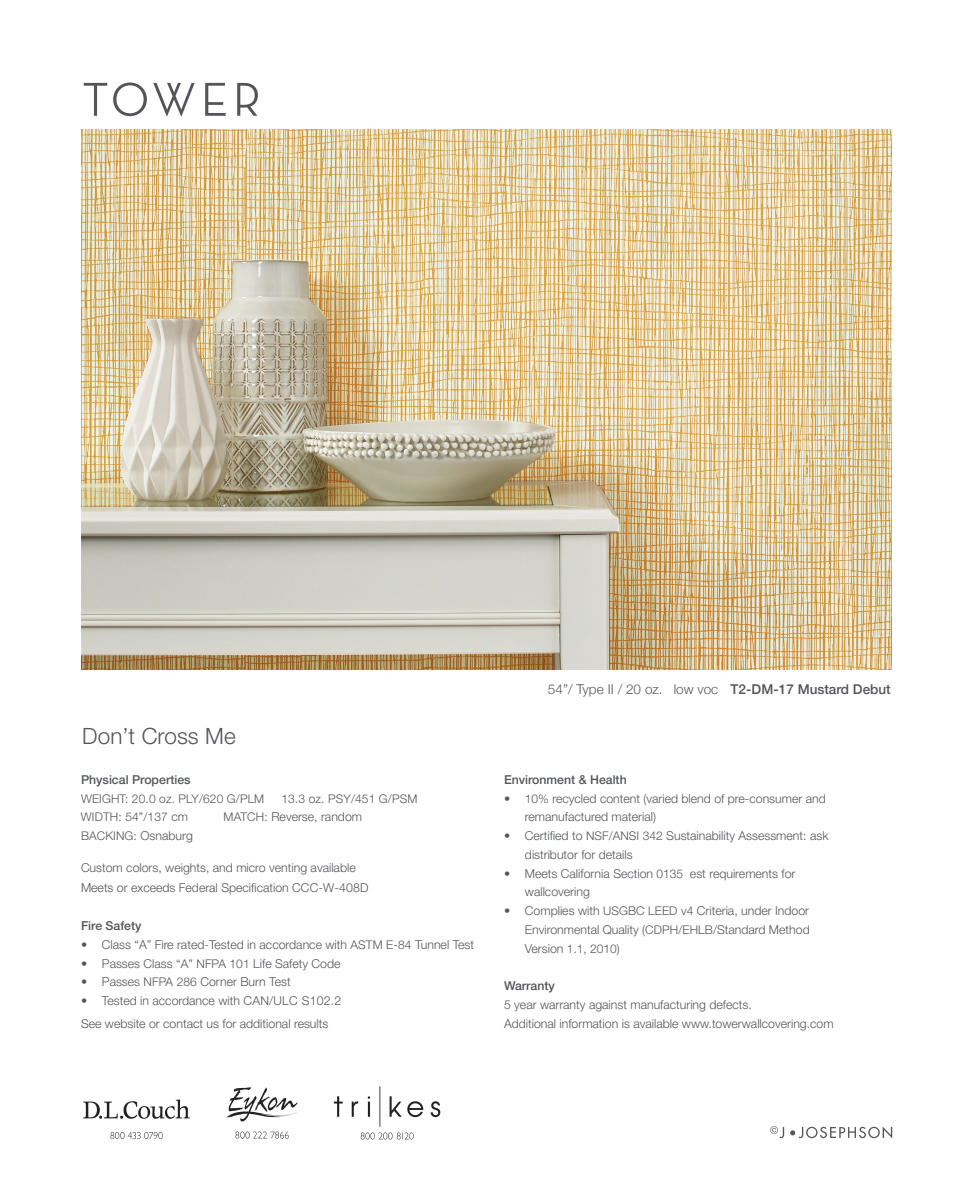
<style>
.page{position:relative;width:972px;height:1188px;background:#fff}
.page>*{position:absolute;margin:0;border:0;box-sizing:border-box;transform-origin:0 0}
.t1{font:300 22.5px "Helvetica Neue LT Std";letter-spacing:.005em;color:#54555a}
.t2{font:300 13.5px "Helvetica Neue";color:#54555a}
.t3{font:300 12.3px "Helvetica Neue LT Std";color:#54555a}
.t4{font:500 12.3px "Helvetica Neue LT Std";color:#54555a}
.t5{font:300 12px "Helvetica Neue LT Std";letter-spacing:.01em;color:#54555a}
.s1{font-size:12.3px}
.s2{font-size:12px}
.s3{font-weight:500}
</style>
<div class="page">
<svg style="left:770px;top:1126px;width:122px;height:12px"></svg>
<svg style="left:84px;top:83px;width:23px;height:33px"></svg>
<svg style="left:113px;top:82px;width:34px;height:34px"></svg>
<svg style="left:153px;top:83px;width:42px;height:33px"></svg>
<svg style="left:205px;top:83px;width:21px;height:33px"></svg>
<svg style="left:237px;top:83px;width:21px;height:33px"></svg>
<img style="left:81px;top:130px;width:810px;height:540px">
<img style="left:83px;top:1086px;width:358px;height:54px">
<p class="t1" style="left:82px;top:722px;width:155px">Don’t Cross Me</p>
<p class="t4" style="left:81px;top:772px;width:111px">Physical Properties</p>
<p class="t5" style="left:81px;top:791px;width:185px">WEIGHT: 20.0 oz. PLY/620 G/PLM</p>
<p class="t5" style="left:282px;top:791px;width:137px">13.3 oz. PSY/451 G/PSM</p>
<p class="t5" style="left:81px;top:810px;width:109px">WIDTH: 54”/137 <span class="s1">cm</span></p>
<p class="t3" style="left:224px;top:809px;width:140px"><span class="s2">MATCH:</span> Reverse, random</p>
<p class="t5" style="left:81px;top:828px;width:113px">BACKING: <span class="s1">Osnaburg</span></p>
<p class="t3" style="left:81px;top:860px;width:276px">Custom colors, weights, and micro venting available</p>
<p class="t3" style="left:81px;top:880px;width:289px">Meets or exceeds Federal Specification CCC-W-408D</p>
<p class="t4" style="left:81px;top:918px;width:62px">Fire Safety</p>
<p class="t3" style="left:81px;top:937px;width:395px">• Class “A” Fire rated-Tested in accordance with <span class="s2">ASTM E-84</span> Tunnel Test</p>
<p class="t3" style="left:81px;top:956px;width:261px">• Passes Class <span class="s2">“A” NFPA 101</span> Life Safety Code</p>
<p class="t3" style="left:81px;top:974px;width:211px">• Passes <span class="s2">NFPA 286</span> Corner Burn Test</p>
<p class="t3" style="left:81px;top:993px;width:262px">• Tested in accordance with CAN/ULC S102.2</p>
<p class="t3" style="left:81px;top:1016px;width:249px">See website or contact us for additional results</p>
<p class="t2" style="left:548px;top:678px;width:344px">54”/ Type II / 20 oz. low voc <span class="s3">T2-DM-17 Mustard Debut</span></p>
<p class="t4" style="left:504px;top:772px;width:124px">Environment &amp; Health</p>
<p class="t3" style="left:504px;top:791px;width:323px">• <span class="s2">10%</span> recycled content (varied blend of pre-consumer and</p>
<p class="t3" style="left:525px;top:809px;width:133px">remanufactured material)</p>
<p class="t3" style="left:504px;top:828px;width:326px">• Certified to <span class="s2">NSF/ANSI 342</span> Sustainability Assessment: ask</p>
<p class="t3" style="left:525px;top:847px;width:109px">distributor for details</p>
<p class="t3" style="left:504px;top:866px;width:293px">• Meets California Section <span class="s2">0135</span> est requirements for</p>
<p class="t3" style="left:525px;top:884px;width:66px">wallcovering</p>
<p class="t3" style="left:504px;top:903px;width:307px">• Complies with <span class="s2">USGBC LEED v4</span> Criteria, under Indoor</p>
<p class="t3" style="left:525px;top:922px;width:286px">Environmental Quality (<span class="s2">CDPH/EHLB/</span>Standard Method</p>
<p class="t3" style="left:525px;top:941px;width:96px">Version <span class="s2">1.1, 2010</span>)</p>
<p class="t4" style="left:504px;top:978px;width:53px">Warranty</p>
<p class="t3" style="left:504px;top:997px;width:249px">5 year warranty against manufacturing defects.</p>
<p class="t3" style="left:504px;top:1016px;width:331px">Additional information is available www.towerwallcovering.com</p>
</div>
